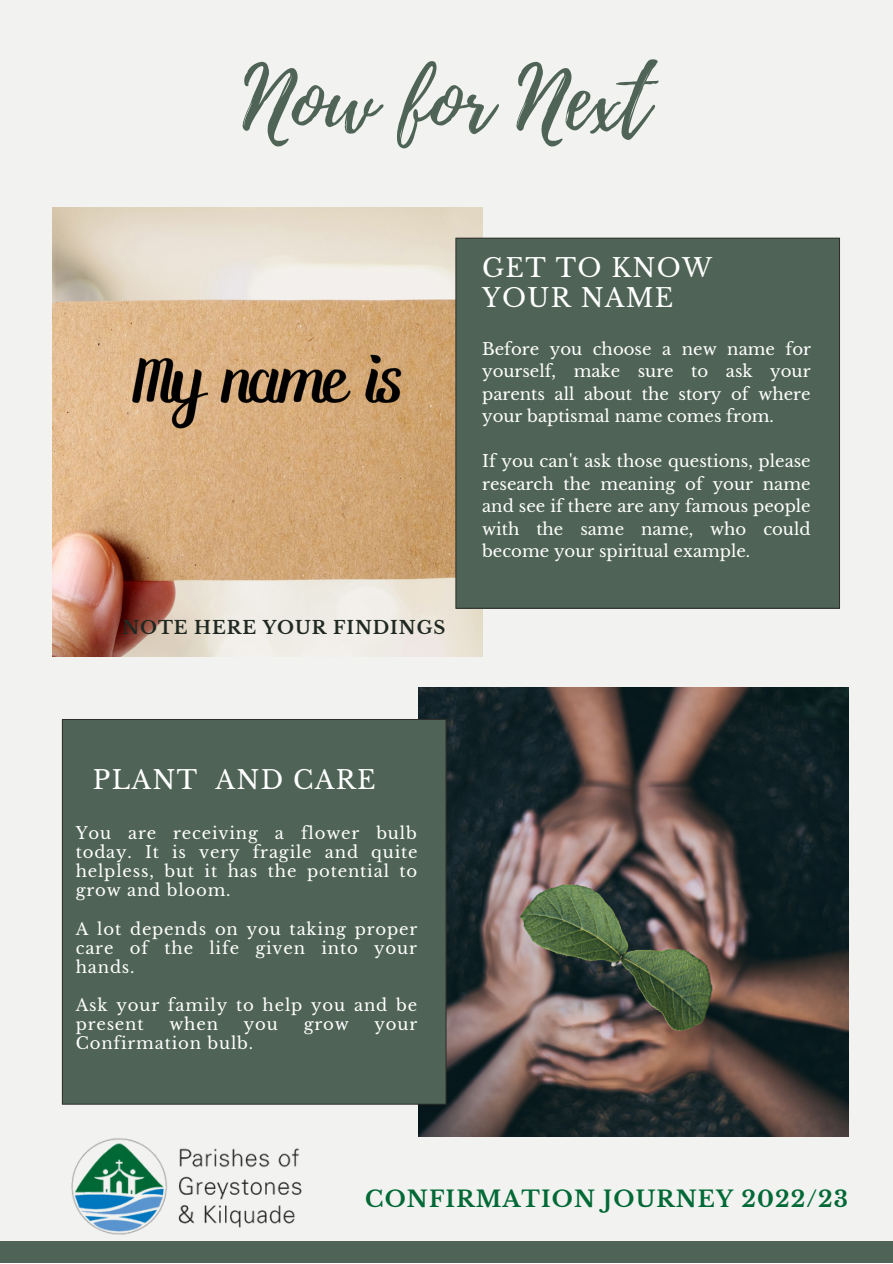
<style>
.page{position:relative;width:893px;height:1264px;background:#fff}
.page>*{position:absolute;margin:0;border:0;box-sizing:border-box;transform-origin:0 0}
.t1{font:85.5px "Playlist Script";color:#4f6456}
.t2{font:25.5px/30.3px "Libre Baskerville";letter-spacing:.05em;color:#fff}
.t3{font:700 22.35px "Libre Baskerville";letter-spacing:.05em;color:#016936}
.t4{font:700 18px "Libre Baskerville";letter-spacing:.05em;color:#1f2922}
.t5{font:16.5px/22.5px "Libre Baskerville";letter-spacing:.05em;color:#fff;text-align:justify}
</style>
<div class="page">
<div style="left:0;top:0;width:892px;height:1262px;background:#f2f3f0"></div>
<img style="left:53px;top:208px;width:429px;height:448px">
<img style="left:418px;top:687px;width:430px;height:449px">
<div style="left:456px;top:238px;width:383px;height:370px;background:#4f6456"></div>
<hr style="left:455px;top:239px;width:1px;height:368px;background:#2e2e2a">
<hr style="left:838px;top:239px;width:2px;height:368px;background:#2e2e2a">
<hr style="left:456px;top:607px;width:382px;height:1px;background:#2e2e2a">
<hr style="left:456px;top:238px;width:382px;height:1px;background:#2e2e2a">
<div style="left:62px;top:719px;width:384px;height:385px;background:#4f6456"></div>
<hr style="left:62px;top:720px;width:1px;height:383px;background:#2e2e2a">
<hr style="left:445px;top:720px;width:1px;height:383px;background:#2e2e2a">
<hr style="left:63px;top:1103px;width:382px;height:1px;background:#2e2e2a">
<hr style="left:63px;top:719px;width:382px;height:1px;background:#2e2e2a">
<div style="left:0;top:1240px;width:892px;height:22px;background:#4f6456"></div>
<img style="left:71px;top:1138px;width:231px;height:97px">
<h1 class="t1" style="left:243px;top:38px;width:409px">Now for Next</h1>
<h2 class="t2" style="left:482px;top:253px;width:231px">GET TO KNOW<br>YOUR NAME</h2>
<p class="t4" style="left:122px;top:616px;width:324px">NOTE HERE YOUR FINDINGS</p>
<p class="t5" style="left:482px;top:338px;width:330px">Before you choose a new name for yourself, make sure to ask your parents all about the story of where your baptismal name comes from.</p>
<p class="t5" style="left:482px;top:450px;width:330px">If you can't ask those questions, please research the meaning of your name and see if there are any famous people with the same name, who could become your spiritual example.</p>
<h2 class="t2" style="left:93px;top:764px;width:284px">PLANT AND CARE</h2>
<p class="t5" style="left:76px;top:823px;width:343px;line-height:19px">You are receiving a flower bulb today. It is very fragile and quite helpless, but it has the potential to grow and bloom.</p>
<p class="t5" style="left:76px;top:919px;width:343px;line-height:19px">A lot depends on you taking proper care of the life given into your hands.</p>
<p class="t5" style="left:76px;top:995px;width:343px;line-height:19px">Ask your family to help you and be present</p>
<p class="t5" style="left:169px;top:1013px;width:50px">when</p>
<p class="t5" style="left:244px;top:1013px;width:35px">you</p>
<p class="t5" style="left:304px;top:1013px;width:47px">grow</p>
<p class="t5" style="left:374px;top:1013px;width:44px">your</p>
<p class="t5" style="left:76px;top:1032px;width:179px">Confirmation bulb.</p>
<h3 class="t3" style="left:365px;top:1184px;width:484px">CONFIRMATION JOURNEY 2022/23</h3>
</div>
